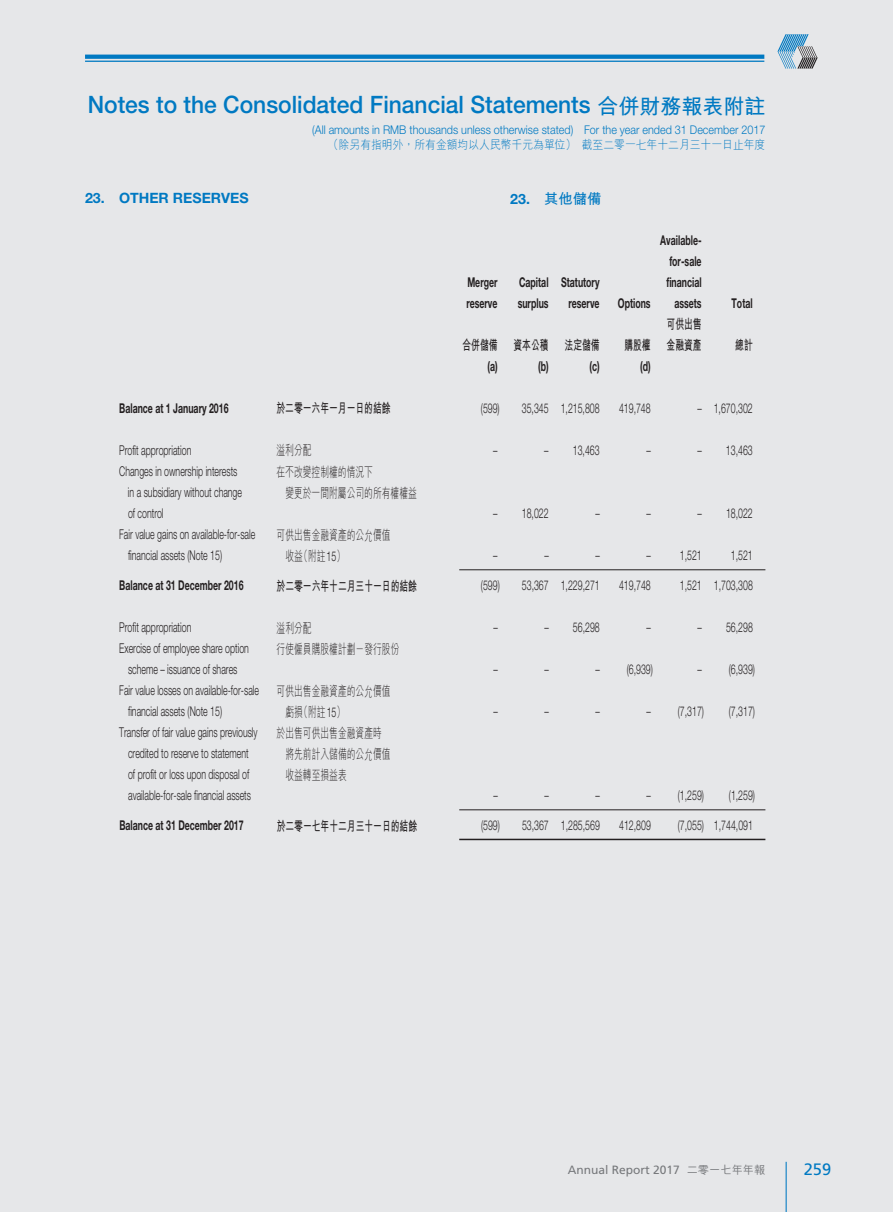
<style>
.page{position:relative;width:893px;height:1212px;background:#e6e7e9}
.page>*{position:absolute;margin:0;border:0;box-sizing:border-box;transform-origin:0 0}
.t1{font:500 24px "Helvetica Neue LT Std";color:#0079c2;scale:.95 1}
.t2{font:16.5px "Frutiger";color:#0079c2}
.t3{font:700 14.25px "Helvetica Neue LT Std";color:#0079c2}
.t4{font:700 14.25px "M Hei HK";color:#0079c2}
.t5{font:300 13.5px "Helvetica Neue LT Std";color:#231f20;scale:.65 1}
.t6{font:700 13.5px/21px "Helvetica Neue LT Std";color:#231f20;text-align:right;scale:.65 1}
.t7{font:300 13.5px "M Hei HK";color:#231f20;scale:.65 1}
.t8{font:700 13.5px "M Hei HK";color:#231f20;scale:.65 1}
.t9{font:300 12px "Helvetica Neue LT Std";color:#0079c2;scale:.9 1}
.t10{font:300 12px "M Hei HK";color:#0079c2;scale:.9 1}
.t11{font:12px "Frutiger";color:#76787b}
.s1{font-family:"M Hei HK";font-weight:700;font-size:21px}
.s2{font-family:"Helvetica Neue LT Std"}
.s3{font-family:"M Hei HK";font-weight:500;font-size:11.25px}
</style>
<div class="page">
<svg style="left:777px;top:34px;width:41px;height:35px"></svg>
<svg style="left:85px;top:55px;width:679px;height:4px;background:#097dc3"></svg>
<hr style="left:85px;top:61px;width:679px;height:1px;background:#0079c2">
<hr style="left:786px;top:1162px;width:1px;height:50px;background:#0079c2">
<hr style="left:459px;top:569px;width:306px;height:1px;background:#231f20">
<hr style="left:459px;top:809px;width:306px;height:1px;background:#231f20">
<hr style="left:459px;top:839px;width:306px;height:1px;background:#231f20">
<h1 class="t1" style="left:88px;top:91px;width:715px">Notes to the Consolidated Financial Statements <span class="s1">合併財務報表附註</span></h1>
<p class="t3" style="left:85px;top:189px;width:164px">23. Oth er reserves</p>
<p class="t9" style="left:312px;top:123px;width:505px">(All amounts in RMB thousands unless otherwise stated) For the year ended 31 December 2017</p>
<p class="t10" style="left:328px;top:136px;width:487px">（除另有指明外，所有金額均以人民幣千元為單位）　截至二零一七年十二月三十一日止年度</p>
<p class="t4" style="left:510px;top:188px;width:93px"><span class="s2">23.</span> 其他儲備</p>
<p class="t6" style="left:660px;top:230px;width:65px">Available&shy;for-sale</p>
<p class="t6" style="left:467px;top:272px;width:48px">Merger</p>
<p class="t6" style="left:519px;top:272px;width:125px">Capital Statutory</p>
<p class="t6" style="left:666px;top:272px;width:56px">financial</p>
<p class="t6" style="left:466px;top:293px;width:50px">reserve</p>
<p class="t6" style="left:518px;top:293px;width:49px">surplus</p>
<p class="t6" style="left:568px;top:293px;width:50px">reserve</p>
<p class="t6" style="left:618px;top:293px;width:52px">Options</p>
<p class="t6" style="left:674px;top:293px;width:43px">assets</p>
<p class="t6" style="left:732px;top:293px;width:34px">Total</p>
<p class="t8" style="left:667px;top:315px;width:55px">可供出售</p>
<p class="t8" style="left:462px;top:336px;width:213px">合併儲備 資本公積 法定儲備</p>
<p class="t8" style="left:624px;top:336px;width:121px">購股權 金融資產</p>
<p class="t8" style="left:735px;top:336px;width:29px">總計</p>
<p class="t6" style="left:487px;top:356px;width:17px">(a)</p>
<p class="t6" style="left:538px;top:356px;width:18px">(b)</p>
<p class="t6" style="left:589px;top:356px;width:17px">(c)</p>
<p class="t6" style="left:640px;top:356px;width:18px">(d)</p>
<p class="t6" style="left:119px;top:397px;width:170px">Balance at 1 January 2016</p>
<p class="t8" style="left:277px;top:399px;width:177px">於二零一六年一月一日的結餘</p>
<p class="t5" style="left:481px;top:400px;width:31px">(599)</p>
<p class="t5" style="left:522px;top:400px;width:121px">35,345 1,215,808</p>
<p class="t5" style="left:619px;top:400px;width:50px">419,748</p>
<p class="t5" style="left:697px;top:400px;width:87px">– 1,670,302</p>
<p class="t5" style="left:119px;top:442px;width:113px">Profit appropriation</p>
<p class="t7" style="left:277px;top:441px;width:56px">溢利分配</p>
<p class="t5" style="left:493px;top:442px;width:8px">–</p>
<p class="t5" style="left:544px;top:442px;width:87px">– 13,463</p>
<p class="t5" style="left:646px;top:442px;width:8px">–</p>
<p class="t5" style="left:697px;top:442px;width:87px">– 13,463</p>
<p class="t5" style="left:119px;top:463px;width:184px">Changes in ownership interests</p>
<p class="t7" style="left:277px;top:462px;width:150px">在不改變控制權的情況下</p>
<p class="t5" style="left:128px;top:484px;width:177px">in a subsidiary without change</p>
<p class="t7" style="left:285px;top:483px;width:204px">變更於一間附屬公司的所有權權益</p>
<p class="t5" style="left:128px;top:505px;width:56px">of control</p>
<p class="t5" style="left:493px;top:505px;width:87px">– 18,022</p>
<p class="t5" style="left:595px;top:505px;width:8px">–</p>
<p class="t5" style="left:646px;top:505px;width:8px">–</p>
<p class="t5" style="left:697px;top:505px;width:87px">– 18,022</p>
<p class="t5" style="left:119px;top:526px;width:211px">Fair value gains on available-for-sale</p>
<p class="t7" style="left:277px;top:525px;width:177px">可供出售金融資產的公允價值</p>
<p class="t5" style="left:128px;top:547px;width:146px">financial assets (Note 15)</p>
<p class="t7" style="left:285px;top:546px;width:94px">收益（附註<span class="s2">15</span>）</p>
<p class="t5" style="left:493px;top:547px;width:8px">–</p>
<p class="t5" style="left:544px;top:547px;width:8px">–</p>
<p class="t5" style="left:595px;top:547px;width:8px">–</p>
<p class="t5" style="left:646px;top:547px;width:87px">– 1,521</p>
<p class="t5" style="left:731px;top:547px;width:35px">1,521</p>
<p class="t6" style="left:119px;top:574px;width:193px">Balance at 31 December 2016</p>
<p class="t8" style="left:277px;top:576px;width:218px">於二零一六年十二月三十一日的結餘</p>
<p class="t5" style="left:481px;top:577px;width:31px">(599)</p>
<p class="t5" style="left:522px;top:577px;width:121px">53,367 1,229,271</p>
<p class="t5" style="left:619px;top:577px;width:50px">419,748</p>
<p class="t5" style="left:680px;top:577px;width:114px">1,521 1,703,308</p>
<p class="t5" style="left:119px;top:619px;width:113px">Profit appropriation</p>
<p class="t7" style="left:277px;top:618px;width:55px">溢利分配</p>
<p class="t5" style="left:493px;top:619px;width:8px">–</p>
<p class="t5" style="left:544px;top:619px;width:87px">– 56,298</p>
<p class="t5" style="left:646px;top:619px;width:8px">–</p>
<p class="t5" style="left:697px;top:619px;width:87px">– 56,298</p>
<p class="t5" style="left:119px;top:640px;width:201px">Exercise of employee share option</p>
<p class="t7" style="left:277px;top:639px;width:191px">行使僱員購股權計劃－發行股份</p>
<p class="t5" style="left:128px;top:661px;width:170px">scheme – issuance of shares</p>
<p class="t5" style="left:493px;top:661px;width:8px">–</p>
<p class="t5" style="left:544px;top:661px;width:8px">–</p>
<p class="t5" style="left:595px;top:661px;width:90px">– (6,939)</p>
<p class="t5" style="left:697px;top:661px;width:90px">– (6,939)</p>
<p class="t5" style="left:119px;top:682px;width:217px">Fair value losses on available-for-sale</p>
<p class="t7" style="left:277px;top:681px;width:177px">可供出售金融資產的公允價值</p>
<p class="t5" style="left:128px;top:703px;width:146px">financial assets (Note 15)</p>
<p class="t7" style="left:285px;top:702px;width:94px">虧損（附註<span class="s2">15</span>）</p>
<p class="t5" style="left:493px;top:703px;width:8px">–</p>
<p class="t5" style="left:544px;top:703px;width:8px">–</p>
<p class="t5" style="left:595px;top:703px;width:8px">–</p>
<p class="t5" style="left:646px;top:703px;width:90px">– (7,317)</p>
<p class="t5" style="left:729px;top:703px;width:42px">(7,317)</p>
<p class="t5" style="left:119px;top:724px;width:214px">Transfer of fair value gains previously</p>
<p class="t7" style="left:277px;top:723px;width:163px">於出售可供出售金融資產時</p>
<p class="t5" style="left:128px;top:745px;width:187px">credited to reserve to statement</p>
<p class="t7" style="left:285px;top:744px;width:163px">將先前計入儲備的公允價值</p>
<p class="t5" style="left:128px;top:766px;width:188px">of profit or loss upon disposal of</p>
<p class="t7" style="left:285px;top:765px;width:96px">收益轉至損益表</p>
<p class="t5" style="left:128px;top:787px;width:191px">available-for-sale financial assets</p>
<p class="t5" style="left:493px;top:787px;width:8px">–</p>
<p class="t5" style="left:544px;top:787px;width:8px">–</p>
<p class="t5" style="left:595px;top:787px;width:8px">–</p>
<p class="t5" style="left:646px;top:787px;width:90px">– (1,259)</p>
<p class="t5" style="left:729px;top:787px;width:42px">(1,259)</p>
<p class="t6" style="left:119px;top:814px;width:193px">Balance at 31 December 2017</p>
<p class="t8" style="left:277px;top:816px;width:218px">於二零一七年十二月三十一日的結餘</p>
<p class="t5" style="left:481px;top:817px;width:31px">(599)</p>
<p class="t5" style="left:522px;top:817px;width:121px">53,367 1,285,569</p>
<p class="t5" style="left:619px;top:817px;width:50px">412,809</p>
<p class="t5" style="left:678px;top:817px;width:117px">(7,055) 1,744,091</p>
<p class="t11" style="left:568px;top:1162px;width:199px">Annual Report 2017 <span class="s3">二零一七年年報</span></p>
<p class="t2" style="left:804px;top:1159px;width:29px">259</p>
</div>
